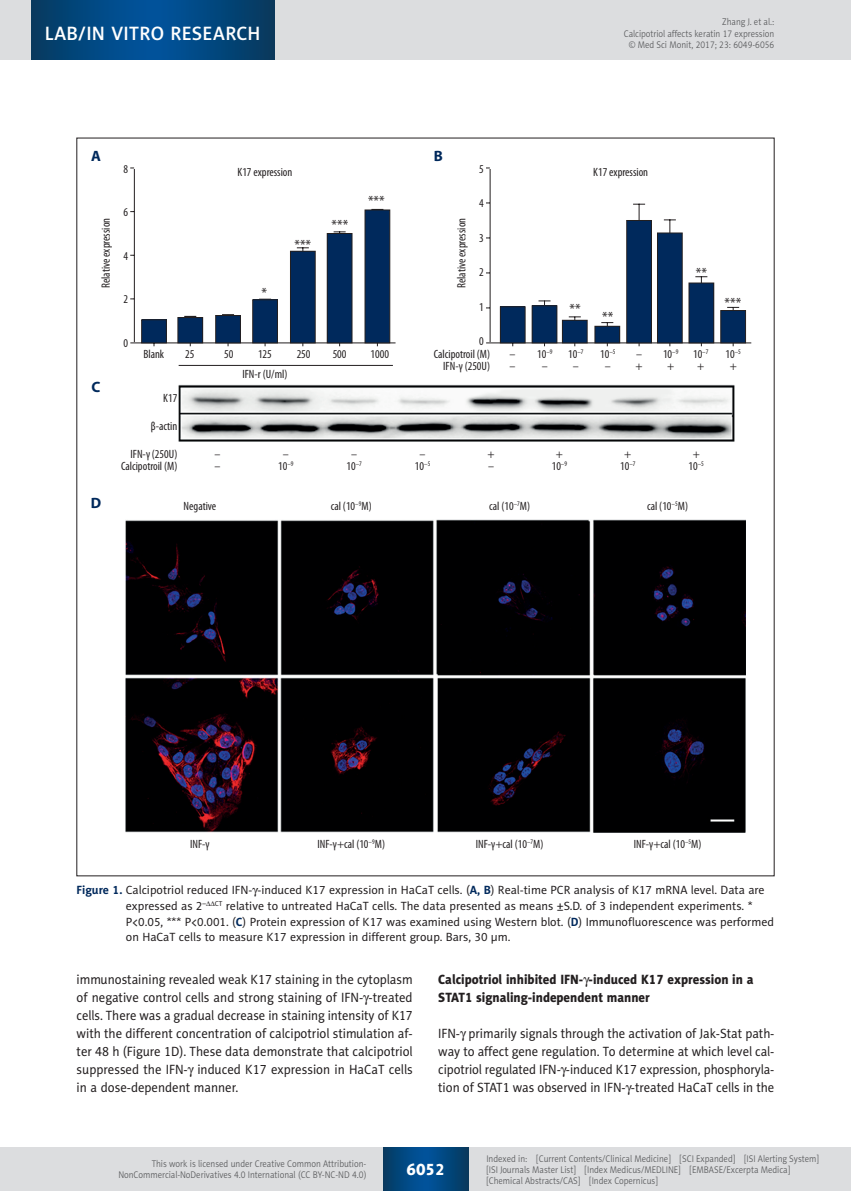
<style>
.page{position:relative;width:851px;height:1191px;background:#fff}
.page>*{position:absolute;margin:0;border:0;box-sizing:border-box;transform-origin:0 0}
.t1{font:19.5px "Naomi Sans EFN Medium";letter-spacing:.015em;color:#fff}
.t2{font:16.5px "Naomi Sans EFN Heavy";color:#fff}
.t3{font:condensed 15px "Myriad Pro";color:#231f20}
.t4{font:700 15px "Myriad Pro";color:#00295c}
.MSM_Body{font:13.5px/18px "Naomi Sans EFN";color:#231f20;text-align:justify;scale:.95 1}
.MSM_Body-2{font:13.5px/18px "Naomi Sans EFN";color:#231f20;text-align:justify;scale:.94 1}
.MSM_Headline_2{font:13.5px/18px "Naomi Sans EFN Heavy";color:#231f20;scale:.95 1}
.MSM_Rycina_tytul{font:12px/15.8px "Naomi Sans EFN";color:#231f20}
.t5{font:condensed 12px/12px "Myriad Pro";color:#231f20;text-align:center}
.t6{font:9.75px/11.2px "Naomi Sans EFN Light";color:#57585a;text-align:right;scale:.9 1}
.s1{font-weight:700;color:#00295c}
.s2{font-family:"Standard Sym L"}
</style>
<div class="page">
<img style="left:178px;top:384px;width:556px;height:57px">
<img style="left:125px;top:519px;width:620px;height:313px">
<hr style="left:130px;top:342px;width:265px;height:1px;background:#231f20">
<hr style="left:134px;top:169px;width:1px;height:173px;background:#231f20">
<svg style="left:141px;top:208px;width:242px;height:139px"></svg>
<div style="left:364px;top:210px;width:26px;height:133px;background:#00295c;border:1px solid #231f20"></div>
<hr style="left:179px;top:365px;width:214px;height:1px;background:#231f20">
<hr style="left:486px;top:342px;width:265px;height:1px;background:#231f20">
<hr style="left:489px;top:169px;width:1px;height:173px;background:#231f20">
<svg style="left:499px;top:203px;width:240px;height:144px"></svg>
<div style="left:720px;top:310px;width:25px;height:33px;background:#00295c;border:1px solid #231f20"></div>
<div style="left:0;top:1148px;width:850px;height:43px;background:#dcdddf"></div>
<svg style="left:383px;top:1147px;width:85px;height:43px;background:#02477e"></svg>
<div style="left:0;top:0;width:850px;height:60px;background:#dcdddf"></div>
<hr style="left:850px;top:0;width:1px;height:60px;background:#dcdddf">
<svg style="left:32px;top:0;width:242px;height:60px;background:#02477f"></svg>
<h1 class="t1" style="left:45px;top:22px;width:217px">LAB/IN VITRO RESEARCH</h1>
<p class="t4" style="left:91px;top:147px;width:11px">A</p>
<p class="t4" style="left:433px;top:147px;width:11px">B</p>
<p class="t6" style="left:623px;top:16px;width:169px">Zhang J. et al.:<br>Calcipotriol affects keratin 17 expression © Med Sci Monit, 2017; 23: 6049-6056</p>
<p class="t5" style="left:100px;top:288px;width:72px;rotate:-90deg">Relative expression</p>
<p class="t4" style="left:91px;top:377px;width:10px">C</p>
<p class="t5" style="left:123px;top:162px;width:6px">8</p>
<p class="t5" style="left:123px;top:206px;width:6px">6</p>
<p class="t5" style="left:123px;top:249px;width:6px">4</p>
<p class="t5" style="left:123px;top:293px;width:6px">2</p>
<p class="t5" style="left:123px;top:336px;width:6px">0</p>
<p class="t5" style="left:143px;top:348px;width:22px">Blank</p>
<p class="t5" style="left:185px;top:348px;width:11px">25</p>
<p class="t5" style="left:163px;top:392px;width:16px">K17</p>
<p class="t5" style="left:151px;top:420px;width:28px">β-actin</p>
<p class="t5" style="left:121px;top:448px;width:58px;text-align:right">IFN-γ (250U)<br>Calcipotroil (M)</p>
<p class="t5" style="left:479px;top:162px;width:6px">5</p>
<p class="t5" style="left:479px;top:197px;width:6px">4</p>
<p class="t5" style="left:479px;top:231px;width:6px">3</p>
<p class="t5" style="left:479px;top:266px;width:6px">2</p>
<p class="t5" style="left:479px;top:300px;width:6px">1</p>
<p class="t5" style="left:479px;top:335px;width:6px">0</p>
<p class="t5" style="left:237px;top:165px;width:56px">K17 expression</p>
<p class="t5" style="left:593px;top:165px;width:56px">K17 expression</p>
<p class="t3" style="left:368px;top:192px;width:18px">***</p>
<p class="t5" style="left:455px;top:288px;width:72px;rotate:-90deg">Relative expression</p>
<p class="t3" style="left:331px;top:216px;width:18px">***</p>
<p class="t3" style="left:294px;top:235px;width:18px">***</p>
<p class="t3" style="left:261px;top:284px;width:7px">*</p>
<p class="t3" style="left:569px;top:300px;width:13px">**</p>
<p class="t3" style="left:602px;top:308px;width:13px">**</p>
<p class="t3" style="left:695px;top:264px;width:13px">**</p>
<p class="t3" style="left:724px;top:294px;width:18px">***</p>
<p class="t5" style="left:224px;top:348px;width:11px">50</p>
<p class="t5" style="left:242px;top:344px;width:46px;line-height:19.8px">125<br>IFN-r (U/ml)</p>
<p class="t5" style="left:296px;top:348px;width:15px">250</p>
<p class="t5" style="left:332px;top:348px;width:15px">500</p>
<p class="t5" style="left:370px;top:348px;width:20px">1000</p>
<p class="t5" style="left:433px;top:348px;width:58px;text-align:right">Calcipotroil (M)<br>IFN-γ (250U)</p>
<p class="t5" style="left:509px;top:348px;width:7px;text-align:left">– –</p>
<p class="t5" style="left:537px;top:348px;width:17px">10<sup>–9 </sup>–</p>
<p class="t5" style="left:693px;top:348px;width:17px">10<sup>–7 </sup>+</p>
<p class="t5" style="left:725px;top:348px;width:17px">10<sup>–5 </sup>+</p>
<p class="t5" style="left:663px;top:348px;width:17px">10<sup>–9 </sup>+</p>
<p class="t5" style="left:568px;top:348px;width:17px">10<sup>–7 </sup>–</p>
<p class="t5" style="left:600px;top:348px;width:17px">10<sup>–5 </sup>–</p>
<p class="t5" style="left:635px;top:348px;width:9px;text-align:left">– +</p>
<p class="t5" style="left:278px;top:448px;width:17px">–<br>10<sup>–9</sup></p>
<p class="t5" style="left:620px;top:448px;width:17px">+<br>10<sup>–7</sup></p>
<p class="t5" style="left:688px;top:448px;width:17px">+<br>10<sup>–5</sup></p>
<p class="t5" style="left:487px;top:448px;width:9px;text-align:left">+ –</p>
<p class="t5" style="left:551px;top:448px;width:17px">+<br>10<sup>–9</sup></p>
<p class="t5" style="left:214px;top:448px;width:7px;text-align:left">– –</p>
<p class="t5" style="left:346px;top:448px;width:17px">–<br>10<sup>–7</sup></p>
<p class="t5" style="left:415px;top:448px;width:17px">–<br>10<sup>–5</sup></p>
<p class="t4" style="left:91px;top:493px;width:12px">D</p>
<p class="t5" style="left:183px;top:500px;width:34px">Negative</p>
<p class="t5" style="left:331px;top:500px;width:42px">cal (10<sup>–9</sup>M)</p>
<p class="t5" style="left:489px;top:500px;width:42px">cal (10<sup>–7</sup>M)</p>
<p class="t5" style="left:647px;top:500px;width:42px">cal (10<sup>–5</sup>M)</p>
<p class="t5" style="left:190px;top:838px;width:21px">INF-γ</p>
<p class="t5" style="left:317px;top:838px;width:69px">INF-γ+cal (10<sup>–9</sup>M)</p>
<p class="t5" style="left:475px;top:838px;width:69px">INF-γ+cal (10<sup>–7</sup>M)</p>
<p class="t5" style="left:633px;top:838px;width:69px">INF-γ+cal (10<sup>–5</sup>M)</p>
<p class="MSM_Rycina_tytul" style="left:126px;top:882px;width:649px;text-indent:-49px"><span class="s1">Figure 1.</span> Calcipotriol reduced IFN-<span class="s2">g</span>-induced K17 expression in HaCaT cells. (<span class="s1">A, B</span>) Real-time PCR analysis of K17 mRNA level. Data are expressed as 2<sup>–</sup><sup>DD</sup><sup>CT</sup> relative to untreated HaCaT cells. The data presented as means ±S.D. of 3 independent experiments. * P&lt;0.05, *** P&lt;0.001. (<span class="s1">C</span>) Protein expression of K17 was examined using Western blot. (<span class="s1">D</span>) Immunofluorescence was performed on HaCaT cells to measure K17 expression in different group. Bars, 30 μm.</p>
<p class="MSM_Body" style="left:77px;top:970px;width:355px">immunostaining revealed weak K17 staining in the cytoplasm of negative control cells and strong staining of IFN-<span class="s2">g</span>-treated cells. There was a gradual decrease in staining intensity of K17 with the different concentration of calcipotriol stimulation af&shy;ter 48 h (Figure 1D). These data demonstrate that calcipotriol suppressed the IFN-<span class="s2">g</span> induced K17 expression in HaCaT cells in a dose-dependent manner.</p>
<p class="MSM_Headline_2" style="left:438px;top:970px;width:333px">Calcipotriol inhibited IFN-<span class="s2">g</span>-induced K17 expression in a<br>STAT1 signaling-independent manner</p>
<p class="MSM_Body-2" style="left:438px;top:1024px;width:359px">IFN-<span class="s2">g</span> primarily signals through the activation of Jak-Stat path&shy;way to affect gene regulation. To determine at which level cal&shy;cipotriol regulated IFN-<span class="s2">g</span>-induced K17 expression, phosphoryla&shy;tion of STAT1 was observed in IFN-<span class="s2">g</span>-treated HaCaT cells in the</p>
<p class="t6" style="left:118px;top:1158px;width:277px">This work is licensed under Creative Common Attribution-<br>NonCommercial-NoDerivatives 4.0 International (CC BY-NC-ND 4.0)</p>
<h2 class="t2" style="left:406px;top:1159px;width:40px">6052</h2>
<p class="t6" style="left:486px;top:1152px;width:371px;text-align:left">Indexed in: [Current Contents/Clinical Medicine] [SCI Expanded] [ISI Alerting System] [ISI Journals Master List] [Index Medicus/MEDLINE] [EMBASE/Excerpta Medica] [Chemical Abstracts/CAS] [Index Copernicus]</p>
</div>
